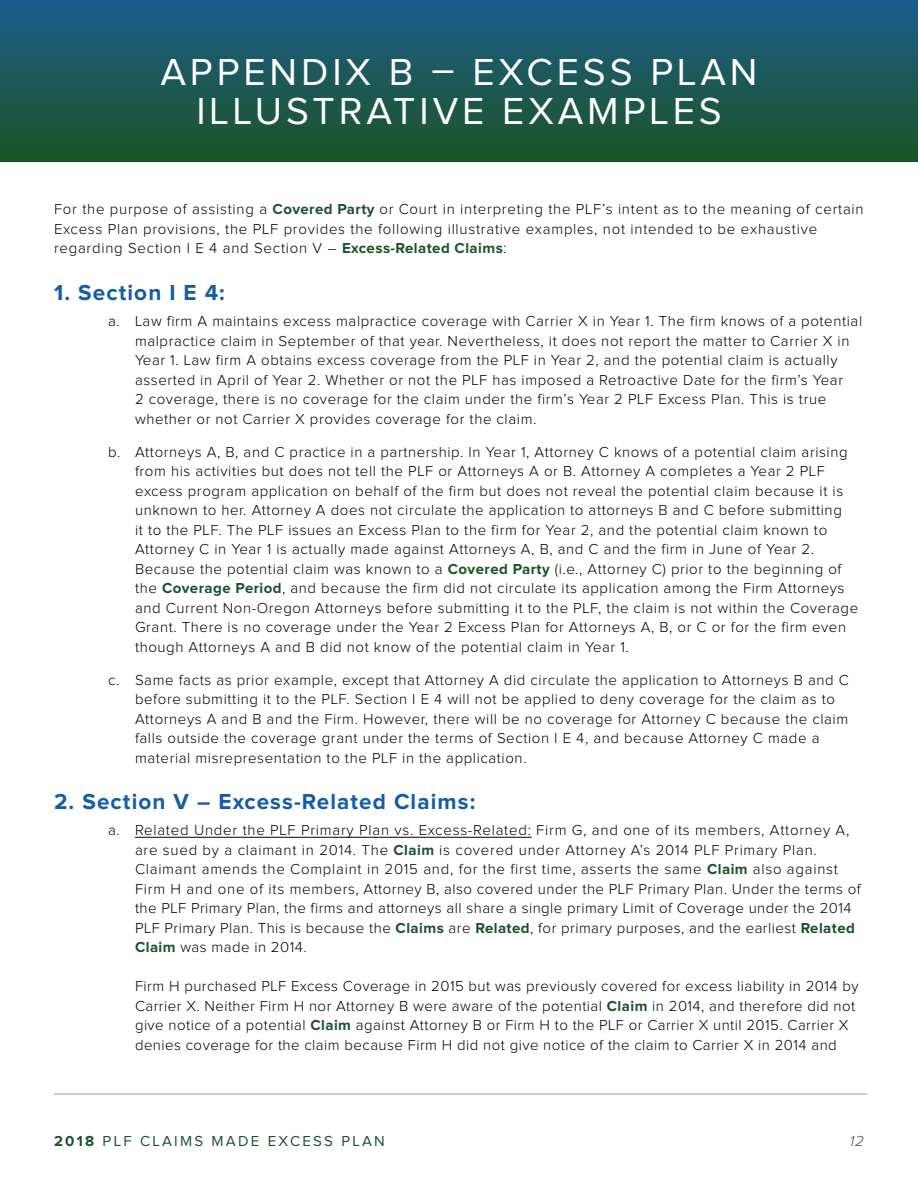
<style>
.page{position:relative;width:918px;height:1188px;background:#fff}
.page>*{position:absolute;margin:0;border:0;box-sizing:border-box;transform-origin:0 0}
.t1{font:39px/39px "Proxima Nova";letter-spacing:.1em;color:#fff;text-align:center}
.t2{font:700 22.5px "Proxima Nova";letter-spacing:.05em;color:#145ca7}
.t3{font:300 15px/19.5px "Proxima Nova";letter-spacing:.04em;color:#000}
.t4{font:15px "Proxima Nova";letter-spacing:.15em;color:#1b5428}
.t5{font:italic 300 15px "Proxima Nova";color:#505153}
.s1{font-weight:700;color:#1a5327}
.s2{font-weight:700}
</style>
<div class="page">
<hr style="left:54px;top:1093px;width:813px;height:2px;background:#babcbf">
<div style="left:0;top:0;width:918px;height:162px;background:linear-gradient(to bottom,#1a5c8c,#1c5525)"></div>
<hr style="left:135px;top:837px;width:397px;height:1px;background:#000">
<h1 class="t1" style="left:160px;top:54px;width:599px">APPENDIX B – EXCESS PLAN<br>ILLUSTRATIVE EXAMPLES</h1>
<p class="t3" style="left:54px;top:200px;width:811px">For the purpose of assisting a <span class="s1">Covered Party</span> or Court in interpreting the PLF’s intent as to the meaning of certain<br>Excess Plan provisions, the PLF provides the following illustrative examples, not intended to be exhaustive regarding Section I E 4 and Section V – <span class="s1">Excess-Related Claims</span>:</p>
<h2 class="t2" style="left:54px;top:282px;width:172px">1. Section I E 4:</h2>
<p class="t3" style="left:135px;top:312px;width:729px;text-indent:-27px">a. Law firm A maintains excess malpractice coverage with Carrier X in Year 1. The firm knows of a potential malpractice claim in September of that year. Nevertheless, it does not report the matter to Carrier X in Year 1. Law firm A obtains excess coverage from the PLF in Year 2, and the potential claim is actually asserted in April of Year 2. Whether or not the PLF has imposed a Retroactive Date for the firm’s Year<br>2 coverage, there is no coverage for the claim under the firm’s Year 2 PLF Excess Plan. This is true whether or not Carrier X provides coverage for the claim.</p>
<p class="t3" style="left:135px;top:442px;width:725px;text-indent:-27px">b. Attorneys A, B, and C practice in a partnership. In Year 1, Attorney C knows of a potential claim arising from his activities but does not tell the PLF or Attorneys A or B. Attorney A completes a Year 2 PLF excess program application on behalf of the firm but does not reveal the potential claim because it is unknown to her. Attorney A does not circulate the application to attorneys B and C before submitting<br>it to the PLF. The PLF issues an Excess Plan to the firm for Year 2, and the potential claim known to Attorney C in Year 1 is actually made against Attorneys A, B, and C and the firm in June of Year 2.<br>Because the potential claim was known to a <span class="s1">Covered Party</span> (i.e., Attorney C) prior to the beginning of the <span class="s1">Coverage Period</span>, and because the firm did not circulate its application among the Firm Attorneys and Current Non-Oregon Attorneys before submitting it to the PLF, the claim is not within the Coverage Grant. There is no coverage under the Year 2 Excess Plan for Attorneys A, B, or C or for the firm even though Attorneys A and B did not know of the potential claim in Year 1.</p>
<p class="t3" style="left:135px;top:670px;width:715px;text-indent:-27px">c. Same facts as prior example, except that Attorney A did circulate the application to Attorneys B and C before submitting it to the PLF. Section I E 4 will not be applied to deny coverage for the claim as to Attorneys A and B and the Firm. However, there will be no coverage for Attorney C because the claim falls outside the coverage grant under the terms of Section I E 4, and because Attorney C made a material misrepresentation to the PLF in the application.</p>
<h2 class="t2" style="left:54px;top:791px;width:423px">2. Section V – Excess-Related Claims:</h2>
<p class="t3" style="left:135px;top:821px;width:727px;text-indent:-27px">a. Related Under the PLF Primary Plan vs. Excess-Related: Firm G, and one of its members, Attorney A, are sued by a claimant in 2014. The <span class="s1">Claim</span> is covered under Attorney A’s 2014 PLF Primary Plan.<br>Claimant amends the Complaint in 2015 and, for the first time, asserts the same <span class="s1">Claim</span> also against Firm H and one of its members, Attorney B, also covered under the PLF Primary Plan. Under the terms of the PLF Primary Plan, the firms and attorneys all share a single primary Limit of Coverage under the 2014<br>PLF Primary Plan. This is because the <span class="s1">Claims</span> are <span class="s1">Related</span>, for primary purposes, and the earliest <span class="s1">Related Claim</span> was made in 2014.</p>
<p class="t3" style="left:135px;top:977px;width:725px">Firm H purchased PLF Excess Coverage in 2015 but was previously covered for excess liability in 2014 by Carrier X. Neither Firm H nor Attorney B were aware of the potential <span class="s1">Claim</span> in 2014, and therefore did not give notice of a potential <span class="s1">Claim</span> against Attorney B or Firm H to the PLF or Carrier X until 2015. Carrier X denies coverage for the claim because Firm H did not give notice of the claim to Carrier X in 2014 and</p>
<p class="t4" style="left:54px;top:1135px;width:332px"><span class="s2">2018</span> PLF CLAIMS MADE EXCESS PLAN</p>
<p class="t5" style="left:850px;top:1134px;width:16px">12</p>
</div>
